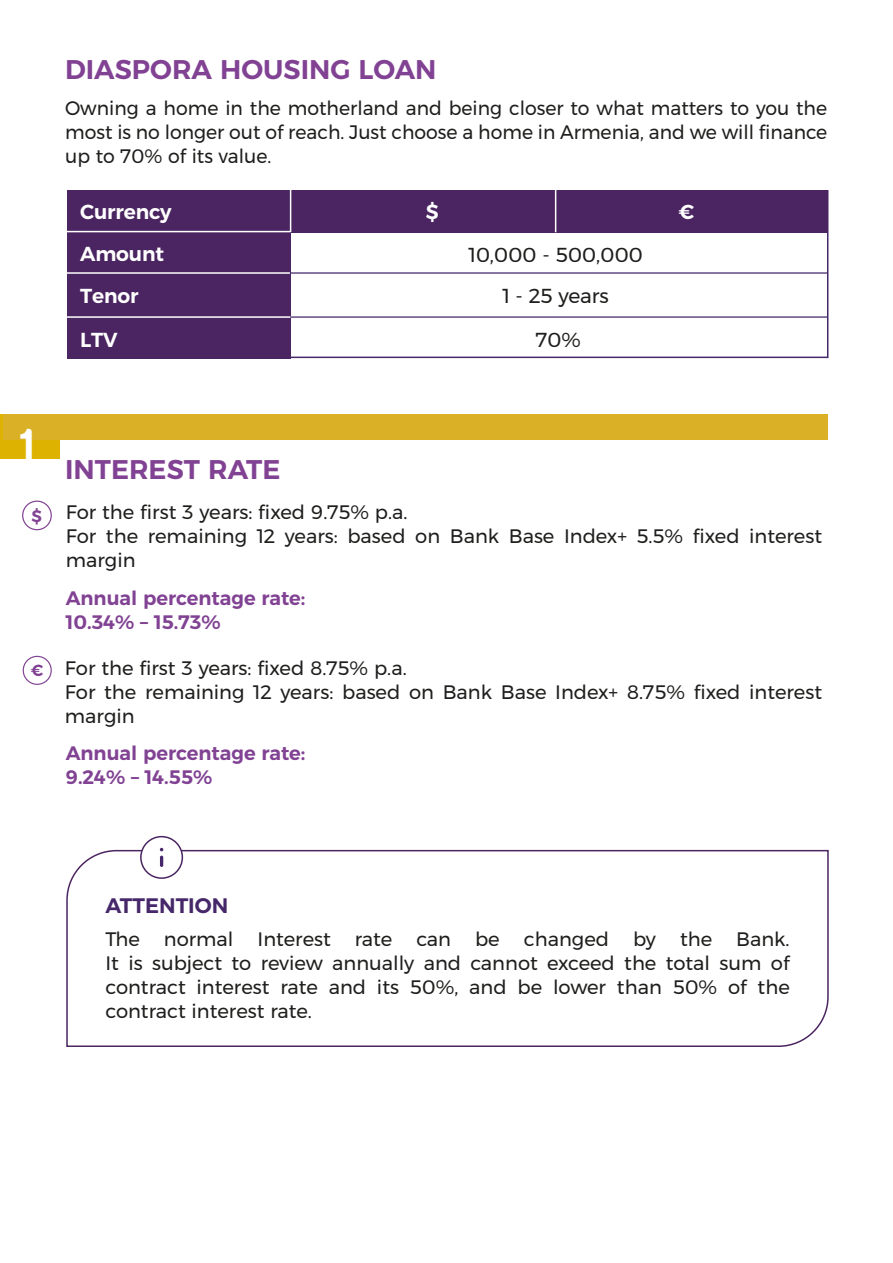
<style>
.page{position:relative;width:893px;height:1263px;background:#fff}
.page>*{position:absolute;margin:0;border:0;box-sizing:border-box;transform-origin:0 0}
.t1{font:600 27px "Montserratarm";color:#814293}
.t2{font:600 21px "Montserratarm";color:#46276a}
.t3{font:20.25px/41.5px "Montserratarm";letter-spacing:-.01em;color:#1e1f1d;text-align:center}
.t4{font:600 20.25px/42.2px "Montserratarm";letter-spacing:-.01em;color:#fff}
.t5{font:19.5px/24px "Montserratarm";color:#1e1f1d}
.t6{font:19.5px/24px "Montserratarm";color:#1e1f1d;text-align:justify;scale:.96 1}
.t7{font:600 19.5px/24px "Montserratarm";color:#814293}
.t8{font:600 16.5px "Montserratarm";color:#814293}
.t9{font:600 16.05px "Montserratarm";color:#814293}
</style>
<div class="page">
<svg style="left:66px;top:849px;width:763px;height:198px"></svg>
<div style="left:141px;top:837px;width:41px;height:41px;background:#fff;border-radius:50%"></div>
<div style="left:140px;top:836px;width:43px;height:43px;border:2px solid #4a2561;border-radius:50%"></div>
<svg style="left:160px;top:848px;width:3px;height:19px"></svg>
<div style="left:22px;top:501px;width:30px;height:29px;border:1px solid #814293;border-radius:50%"></div>
<div style="left:23px;top:656px;width:29px;height:29px;border:1px solid #814293;border-radius:50%"></div>
<div style="left:1px;top:414px;width:59px;height:45px;background:#deb200"></div>
<div style="left:3px;top:414px;width:825px;height:25px;background:#dab027"></div>
<hr style="left:827px;top:190px;width:1px;height:168px;background:#46276a">
<div style="left:67px;top:190px;width:760px;height:42px;background:#4a2561"></div>
<div style="left:67px;top:316px;width:224px;height:42px;background:#4a2561"></div>
<div style="left:67px;top:232px;width:224px;height:42px;background:#4a2561"></div>
<div style="left:67px;top:274px;width:224px;height:42px;background:#4a2561"></div>
<hr style="left:290px;top:190px;width:1px;height:42px;background:#fff">
<hr style="left:555px;top:190px;width:1px;height:42px;background:#fff">
<hr style="left:291px;top:357px;width:537px;height:1px;background:#46276a">
<hr style="left:67px;top:316px;width:224px;height:2px;background:#fff">
<hr style="left:291px;top:316px;width:537px;height:2px;background:#46276a">
<hr style="left:66px;top:272px;width:224px;height:2px;background:#fff">
<hr style="left:290px;top:272px;width:537px;height:2px;background:#46276a">
<hr style="left:67px;top:231px;width:224px;height:1px;background:#fff">
<svg style="left:20px;top:439px;width:12px;height:1px"></svg>
<h1 class="t1" style="left:65px;top:48px;width:373px">DIASPORA HOUSING LOAN</h1>
<p class="t6" style="left:65px;top:96px;width:795px">Owning a home in the motherland and being closer to what matters to you the most is no longer out of reach. Just choose a home in Armenia, and we will finance up to 70% of its value.</p>
<p class="t4" style="left:80px;top:190px;width:93px">Currency<br>Amount<br>Tenor</p>
<p class="t4" style="left:80px;top:319px;width:39px">LTV</p>
<p class="t4" style="left:426px;top:190px;width:14px">$</p>
<p class="t4" style="left:678px;top:190px;width:17px">€</p>
<p class="t3" style="left:468px;top:233px;width:176px">10,000 - 500,000<br>1 - 25 years</p>
<p class="t3" style="left:536px;top:319px;width:46px">70%</p>
<p class="t8" style="left:32px;top:503px;width:12px">$</p>
<p class="t9" style="left:31px;top:658px;width:14px">€</p>
<h1 class="t1" style="left:65px;top:448px;width:217px">INTEREST RATE</h1>
<p class="t5" style="left:66px;top:500px;width:758px">For the first 3 years: fixed 9.75% p.a.<br>For the remaining 12 years: based on Bank Base Index+ 5.5% fixed interest margin</p>
<p class="t7" style="left:66px;top:586px;width:241px">Annual percentage rate:<br>10.34% – 15.73%</p>
<p class="t5" style="left:65px;top:656px;width:759px">For the first 3 years: fixed 8.75% p.a.<br>For the remaining 12 years: based on Bank Base Index+ 8.75% fixed interest margin</p>
<p class="t7" style="left:66px;top:741px;width:241px">Annual percentage rate:<br>9.24% – 14.55%</p>
<p class="t2" style="left:105px;top:889px;width:124px">ATTENTION</p>
<p class="t5" style="left:105px;top:927px;width:686px;text-align:justify">The normal Interest rate can be changed by the Bank.<br>It is subject to review annually and cannot exceed the total sum of contract interest rate and its 50%, and be lower than 50% of the contract interest rate.</p>
</div>
